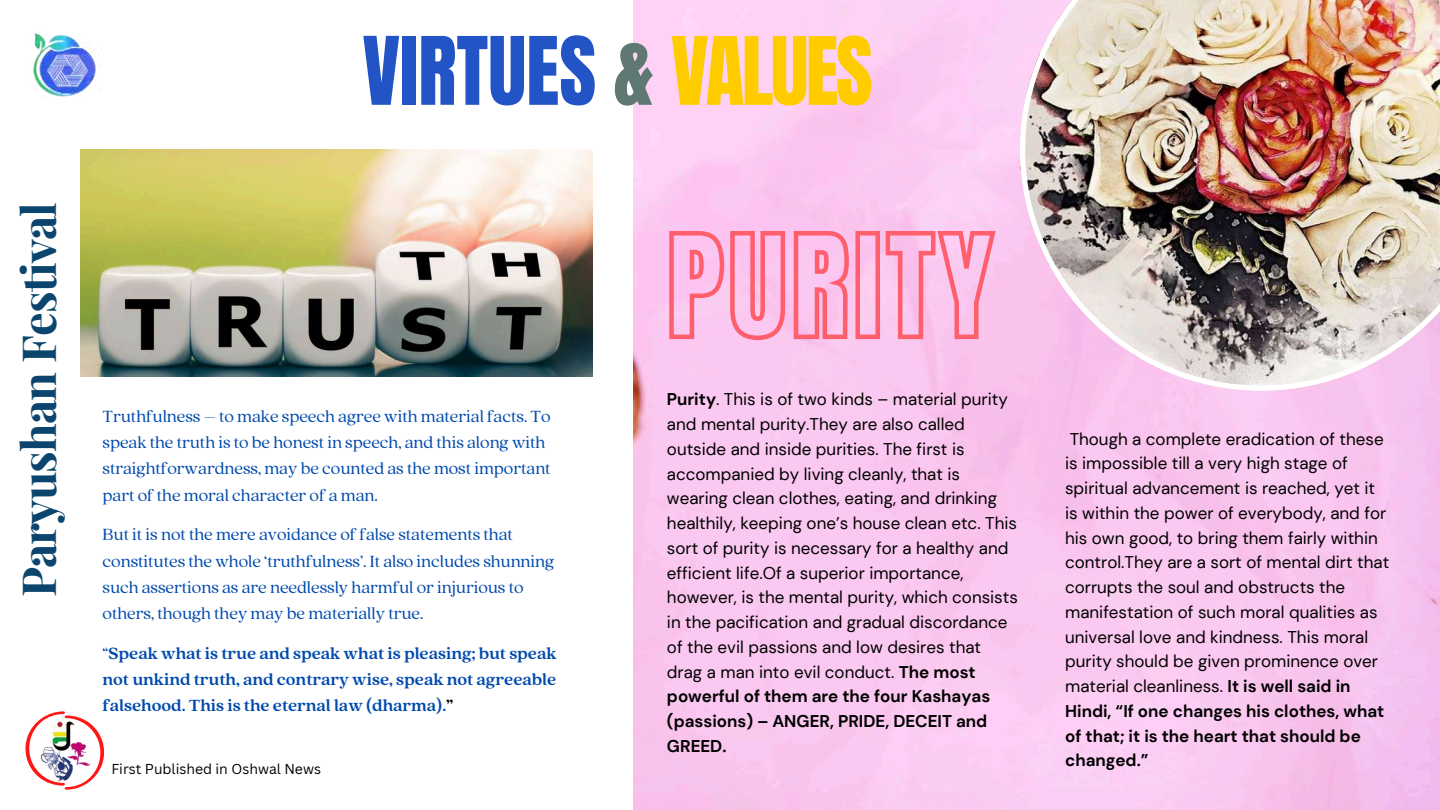
<style>
.page{position:relative;width:1440px;height:810px;background:#fff}
.page>*{position:absolute;margin:0;border:0;box-sizing:border-box;transform-origin:0 0}
.t1{font:80.2px "Anton";color:#2254c5}
.t2{font:700 47px "Playfair Display";letter-spacing:-.02em;color:#0b456d}
.t3{font:18px/26.2px "Quincy CF";color:#004aad}
.t4{font:700 18px/26.2px "Quincy CF";color:#004aad;text-align:justify}
.t5{font:17px/24.8px "DM Sans";color:#000}
.t6{font:14px "Canva Sans";color:#000}
.s1{color:#5f7874}
.s2{font-size:80px;color:#fc0}
.s3{font-weight:400}
.s4{color:#000}
.s5{font-weight:700}
</style>
<div class="page">
<img style="left:81px;top:150px;width:511px;height:226px">
<img style="left:634px;top:0;width:806px;height:810px">
<img style="left:1020px;top:0;width:420px;height:391px">
<svg style="left:667px;top:229px;width:332px;height:113px;background:#fbabcd"></svg>
<svg style="left:25px;top:711px;width:79px;height:79px"></svg>
<img style="left:40px;top:719px;width:49px;height:63px">
<img style="left:33px;top:33px;width:70px;height:66px">
<h1 class="t1" style="left:362px;top:14px;width:512px">VIRTUES <span class="s1">&amp;</span> <span class="s2">VALUES</span></h1>
<h2 class="t2" style="left:5px;top:597px;width:397px;rotate:-90deg">Paryushan Festival</h2>
<p class="t3" style="left:103px;top:402px;width:450px">Truthfulness – to make speech agree with material facts. To speak the truth is to be honest in speech, and this along with straightforwardness, may be counted as the most important part of the moral character of a man.</p>
<p class="t3" style="left:103px;top:521px;width:453px">But it is not the mere avoidance of false statements that constitutes the whole ‘truthfulness’. It also includes shunning such assertions as are needlessly harmful or injurious to others, though they may be materially true.</p>
<p class="t4" style="left:103px;top:639px;width:456px"><span class="s3">“</span>Speak what is true and speak what is pleasing; but speak not unkind truth, and contrary wise, speak not agreeable falsehood. This is the eternal law (dharma).<span class="s4">”</span></p>
<p class="t6" style="left:111px;top:759px;width:211px">First Published in Oshwal News</p>
<p class="t5" style="left:667px;top:387px;width:352px"><span class="s5">Purity</span>. This is of two kinds – material purity and mental purity.They are also called outside and inside purities. The first is accompanied by living cleanly, that is wearing clean clothes, eating, and drinking healthily, keeping one’s house clean etc. This sort of purity is necessary for a healthy and efficient life.Of a superior importance, however, is the mental purity, which consists in the pacification and gradual discordance of the evil passions and low desires that drag a man into evil conduct. <span class="s5">The most powerful of them are the four Kashayas (passions) – ANGER, PRIDE, DECEIT and GREED.</span></p>
<p class="t5" style="left:1065px;top:426px;width:326px">Though a complete eradication of these is impossible till a very high stage of spiritual advancement is reached, yet it is within the power of everybody, and for his own good, to bring them fairly within control.They are a sort of mental dirt that corrupts the soul and obstructs the manifestation of such moral qualities as universal love and kindness. This moral purity should be given prominence over material cleanliness. <span class="s5">It is well said in Hindi, “If one changes his clothes, what of that; it is the heart that should be changed.”</span></p>
</div>
